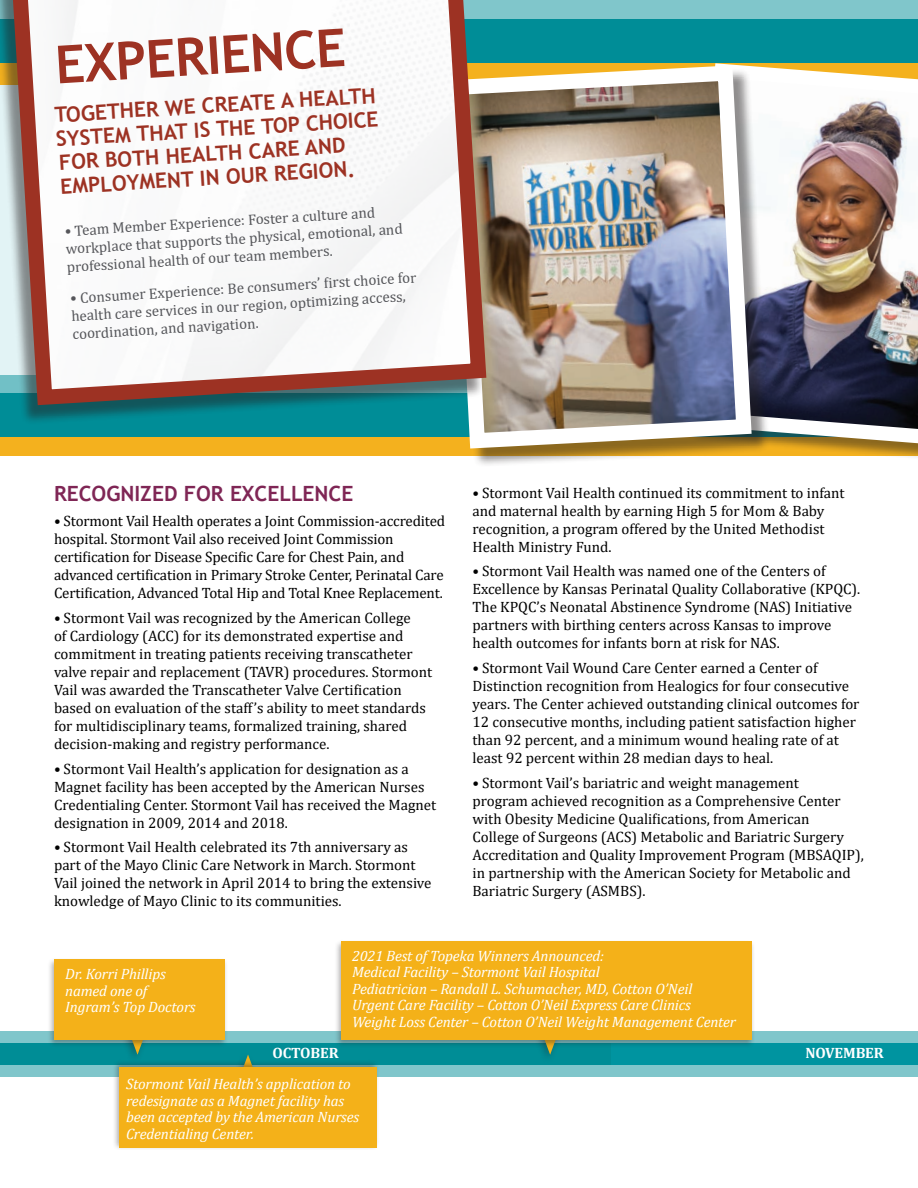
<style>
.page{position:relative;width:918px;height:1188px;background:#fff}
.page>*{position:absolute;margin:0;border:0;box-sizing:border-box;transform-origin:0 0}
.t1{font:700 52.5px "Trebuchet MS";color:#9d3223}
.t2{font:700 21px/24px "Trebuchet MS";color:#9d3223}
.t3{font:700 21px "Trebuchet MS";color:#7f2655}
.t4{font:15px/18px "Cambria";color:#000}
.t5{font:italic 15px/16.5px "Cambria";letter-spacing:-.01em;color:#fff}
.t6{font:15px/17.9px "Cambria";color:#55565a}
.t7{font:700 15px "Cambria";letter-spacing:-.01em;color:#fff}
</style>
<div class="page">
<div style="left:0;top:1031px;width:918px;height:46px;background:#80c6cb"></div>
<div style="left:0;top:1043px;width:918px;height:22px;background:#008d96"></div>
<svg style="left:129px;top:1048px;width:12px;height:7px"></svg>
<div style="left:611px;top:1043px;width:307px;height:22px;background:#0094a0"></div>
<svg style="left:542px;top:1048px;width:12px;height:7px"></svg>
<div style="left:47px;top:957px;width:181px;height:91px;background:#231f20;opacity:.35"></div>
<div style="left:54px;top:960px;width:171px;height:80px;background:#f4b119"></div>
<div style="left:334px;top:939px;width:421px;height:109px;background:#231f20;opacity:.35"></div>
<div style="left:341px;top:942px;width:411px;height:98px;background:#f4b119"></div>
<div style="left:112px;top:1059px;width:268px;height:91px;background:#231f20;opacity:.35"></div>
<div style="left:119px;top:1067px;width:257px;height:81px;background:#f4b119"></div>
<div style="left:0;top:434px;width:918px;height:22px;background:#f4b11e"></div>
<div style="left:0;top:394px;width:918px;height:43px;background:#008d97"></div>
<div style="left:0;top:0;width:918px;height:19px;background:#80c6cb"></div>
<div style="left:0;top:19px;width:918px;height:43px;background:#008d97"></div>
<img style="left:760px;top:62px;width:158px;height:393px">
<div style="left:454px;top:68px;width:316px;height:399px;background:#231f20;opacity:.5"></div>
<img style="left:454px;top:62px;width:306px;height:394px">
<div style="left:0;top:0;width:485px;height:424px;background:#231f20;opacity:.5"></div>
<svg style="left:3px;top:0;width:491px;height:413px"></svg>
<h1 class="t1" style="left:53px;top:33px;width:292px;rotate:-4deg">EXPERIENCE</h1>
<h2 class="t2" style="left:54px;top:104px;width:324px;rotate:-4deg">TOGETHER WE CREATE A HEALTH<br>SYSTEM THAT IS THE TOP CHOICE<br>FOR BOTH HEALTH CARE AND<br>EMPLOYMENT IN OUR REGION.</h2>
<p class="t6" style="left:64px;top:223px;width:339px;rotate:-4deg">• Team Member Experience: Foster a culture and workplace that supports the physical, emotional, and professional health of our team members.</p>
<p class="t6" style="left:69px;top:291px;width:348px;rotate:-4deg">• Consumer Experience: Be consumers’ first choice for health care services in our region, optimizing access, coordination, and navigation.</p>
<h2 class="t3" style="left:54px;top:481px;width:301px">RECOGNIZED FOR EXCELLENCE</h2>
<p class="t4" style="left:54px;top:512px;width:393px">• Stormont Vail Health operates a Joint Commission-accredited hospital. Stormont Vail also received Joint Commission certification for Disease Specific Care for Chest Pain, and advanced certification in Primary Stroke Center, Perinatal Care Certification, Advanced Total Hip and Total Knee Replacement.</p>
<p class="t4" style="left:54px;top:609px;width:380px">• Stormont Vail was recognized by the American College<br>of Cardiology (ACC) for its demonstrated expertise and commitment in treating patients receiving transcatheter valve repair and replacement (TAVR) procedures. Stormont Vail was awarded the Transcatheter Valve Certification based on evaluation of the staff’s ability to meet standards for multidisciplinary teams, formalized training, shared decision-making and registry performance.</p>
<p class="t4" style="left:54px;top:760px;width:384px">• Stormont Vail Health’s application for designation as a Magnet facility has been accepted by the American Nurses Credentialing Center. Stormont Vail has received the Magnet designation in 2009, 2014 and 2018.</p>
<p class="t4" style="left:54px;top:838px;width:379px">• Stormont Vail Health celebrated its 7th anniversary as part of the Mayo Clinic Care Network in March. Stormont Vail joined the network in April 2014 to bring the extensive knowledge of Mayo Clinic to its communities.</p>
<p class="t4" style="left:472px;top:483px;width:374px">• Stormont Vail Health continued its commitment to infant and maternal health by earning High 5 for Mom &amp; Baby recognition, a program offered by the United Methodist Health Ministry Fund.</p>
<p class="t4" style="left:472px;top:562px;width:389px">• Stormont Vail Health was named one of the Centers of Excellence by Kansas Perinatal Quality Collaborative (KPQC).<br>The KPQC’s Neonatal Abstinence Syndrome (NAS) Initiative partners with birthing centers across Kansas to improve health outcomes for infants born at risk for NAS.</p>
<p class="t4" style="left:472px;top:659px;width:389px">• Stormont Vail Wound Care Center earned a Center of Distinction recognition from Healogics for four consecutive years. The Center achieved outstanding clinical outcomes for 12 consecutive months, including patient satisfaction higher than 92 percent, and a minimum wound healing rate of at least 92 percent within 28 median days to heal.</p>
<p class="t4" style="left:472px;top:774px;width:393px">• Stormont Vail’s bariatric and weight management<br>program achieved recognition as a Comprehensive Center with Obesity Medicine Qualifications, from American<br>College of Surgeons (ACS) Metabolic and Bariatric Surgery Accreditation and Quality Improvement Program (MBSAQIP), in partnership with the American Society for Metabolic and Bariatric Surgery (ASMBS).</p>
<p class="t5" style="left:65px;top:965px;width:132px">Dr. Korri Phillips named one of<br>Ingram’s Top Doctors</p>
<p class="t5" style="left:352px;top:947px;width:385px">2021 Best of Topeka Winners Announced:<br>Medical Facility – Stormont Vail Hospital<br>Pediatrician – Randall L. Schumacher, MD, Cotton O’Neil Urgent Care Facility – Cotton O’Neil Express Care Clinics Weight Loss Center – Cotton O’Neil Weight Management Center</p>
<p class="t7" style="left:273px;top:1043px;width:68px">OCTOBER</p>
<p class="t7" style="left:805px;top:1043px;width:80px">NOVEMBER</p>
<p class="t5" style="left:126px;top:1075px;width:235px">Stormont Vail Health’s application to redesignate as a Magnet facility has been accepted by the American Nurses Credentialing Center.</p>
</div>
